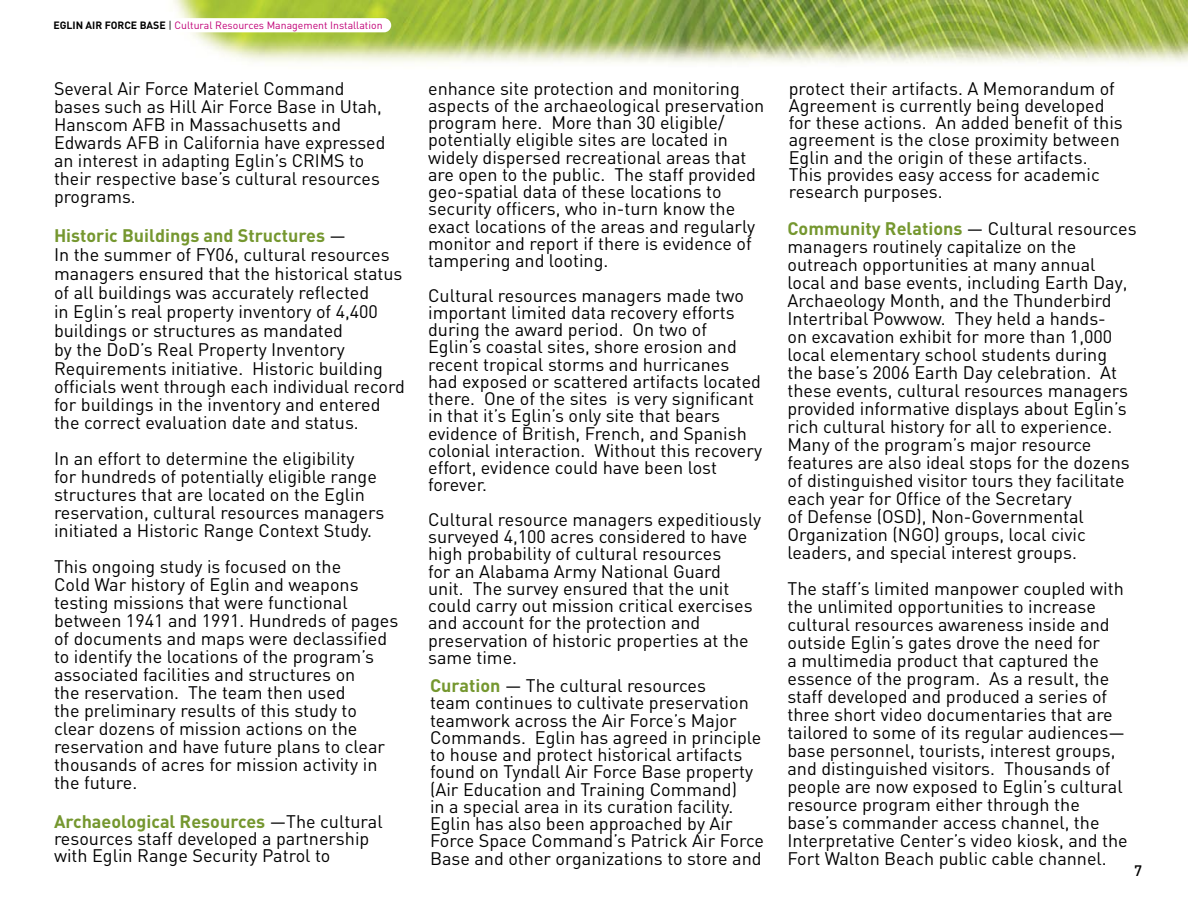
<style>
.page{position:relative;width:1188px;height:918px;background:#fff}
.page>*{position:absolute;margin:0;border:0;box-sizing:border-box;transform-origin:0 0}
.BODY_TEXT_STYLE{font:18px/18px "DIN";color:#000}
.BODY_TEXT_STYLE-2{font:700 18px "DIN";color:#75972f}
.photo_caption{font:500 15px "DIN";color:#000}
.t1{font:10.5px "DIN";color:#c10077}
.s1{font-weight:700;color:#000}
.s2{color:#000}
.s3{font-weight:400;color:#000}
.s4{font-weight:700;color:#75972f}
</style>
<div class="page">
<img style="left:173px;top:0;width:1015px;height:63px">
<svg style="left:173px;top:18px;width:218px;height:14px"></svg>
<p class="t1" style="left:53px;top:19px;width:331px"><span class="s1">EGLIN AIR FORCE BASE</span> <span class="s2">|</span> Cultural Resources Management Installation</p>
<p class="BODY_TEXT_STYLE" style="left:54px;top:79px;width:333px">Several Air Force Materiel Command bases such as Hill Air Force Base in Utah, Hanscom AFB in Massachusetts and Edwards AFB in California have expressed an interest in adapting Eglin’s CRIMS to their respective base’s cultural resources programs.</p>
<p class="BODY_TEXT_STYLE" style="left:428px;top:80px;width:338px;line-height:17.2px">enhance site protection and monitoring aspects of the archaeological preservation program here. More than 30 eligible/ potentially eligible sites are located in widely dispersed recreational areas that are open to the public. The staff provided geo-spatial data of these locations to security officers, who in-turn know the exact locations of the areas and regularly monitor and report if there is evidence of tampering and looting.</p>
<p class="BODY_TEXT_STYLE" style="left:428px;top:287px;width:335px;line-height:17.2px">Cultural resources managers made two important limited data recovery efforts during the award period. On two of Eglin’s coastal sites, shore erosion and recent tropical storms and hurricanes had exposed or scattered artifacts located there. One of the sites is very significant in that it’s Eglin’s only site that bears evidence of British, French, and Spanish colonial interaction. Without this recovery effort, evidence could have been lost forever.</p>
<p class="BODY_TEXT_STYLE" style="left:428px;top:511px;width:335px;line-height:17.2px">Cultural resource managers expeditiously surveyed 4,100 acres considered to have high probability of cultural resources<br>for an Alabama Army National Guard unit. The survey ensured that the unit could carry out mission critical exercises and account for the protection and preservation of historic properties at the same time.</p>
<p class="BODY_TEXT_STYLE-2" style="left:54px;top:224px;width:294px">Historic Buildings and Structures <span class="s3">—</span></p>
<p class="BODY_TEXT_STYLE" style="left:54px;top:246px;width:352px;line-height:18.6px">In the summer of FY06, cultural resources managers ensured that the historical status of all buildings was accurately reflected<br>in Eglin’s real property inventory of 4,400 buildings or structures as mandated<br>by the DoD’s Real Property Inventory Requirements initiative. Historic building officials went through each individual record for buildings in the inventory and entered the correct evaluation date and status.</p>
<p class="BODY_TEXT_STYLE" style="left:54px;top:450px;width:332px">In an effort to determine the eligibility<br>for hundreds of potentially eligible range structures that are located on the Eglin reservation, cultural resources managers initiated a Historic Range Context Study.</p>
<p class="BODY_TEXT_STYLE" style="left:54px;top:558px;width:289px">This ongoing study is focused on the</p>
<p class="BODY_TEXT_STYLE" style="left:54px;top:576px;width:346px">Cold War history of Eglin and weapons testing missions that were functional between 1941 and 1991. Hundreds of pages of documents and maps were declassified to identify the locations of the program’s associated facilities and structures on<br>the reservation. The team then used<br>the preliminary results of this study to clear dozens of mission actions on the reservation and have future plans to clear thousands of acres for mission activity in the future.</p>
<p class="BODY_TEXT_STYLE" style="left:430px;top:677px;width:336px;line-height:17.2px"><span class="s4">Curation</span> — The cultural resources<br>team continues to cultivate preservation teamwork across the Air Force’s Major Commands. Eglin has agreed in principle to house and protect historical artifacts found on Tyndall Air Force Base property (Air Education and Training Command)<br>in a special area in its curation facility.<br>Eglin has also been approached by Air Force Space Command’s Patrick Air Force Base and other organizations to store and</p>
<p class="BODY_TEXT_STYLE" style="left:54px;top:813px;width:330px;line-height:17.2px"><span class="s4">Archaeological Resources</span> —The cultural resources staff developed a partnership with Eglin Range Security Patrol to</p>
<p class="BODY_TEXT_STYLE" style="left:789px;top:80px;width:336px;line-height:17.2px">protect their artifacts. A Memorandum of Agreement is currently being developed for these actions. An added benefit of this agreement is the close proximity between Eglin and the origin of these artifacts.<br>This provides easy access for academic research purposes.</p>
<p class="BODY_TEXT_STYLE" style="left:788px;top:220px;width:351px"><span class="s4">Community Relations</span> — Cultural resources managers routinely capitalize on the outreach opportunities at many annual local and base events, including Earth Day, Archaeology Month, and the Thunderbird Intertribal Powwow. They held a hands-<br>on excavation exhibit for more than 1,000 local elementary school students during the base’s 2006 Earth Day celebration. At these events, cultural resources managers provided informative displays about Eglin’s rich cultural history for all to experience.<br>Many of the program’s major resource features are also ideal stops for the dozens of distinguished visitor tours they facilitate each year for Office of the Secretary<br>of Defense (OSD), Non-Governmental Organization (NGO) groups, local civic leaders, and special interest groups.</p>
<p class="BODY_TEXT_STYLE" style="left:788px;top:580px;width:342px">The staff’s limited manpower coupled with the unlimited opportunities to increase cultural resources awareness inside and outside Eglin’s gates drove the need for<br>a multimedia product that captured the essence of the program. As a result, the staff developed and produced a series of three short video documentaries that are tailored to some of its regular audiences— base personnel, tourists, interest groups, and distinguished visitors. Thousands of people are now exposed to Eglin’s cultural resource program either through the base’s commander access channel, the Interpretative Center’s video kiosk, and the Fort Walton Beach public cable channel.</p>
<p class="photo_caption" style="left:1134px;top:861px;width:9px">7</p>
</div>
